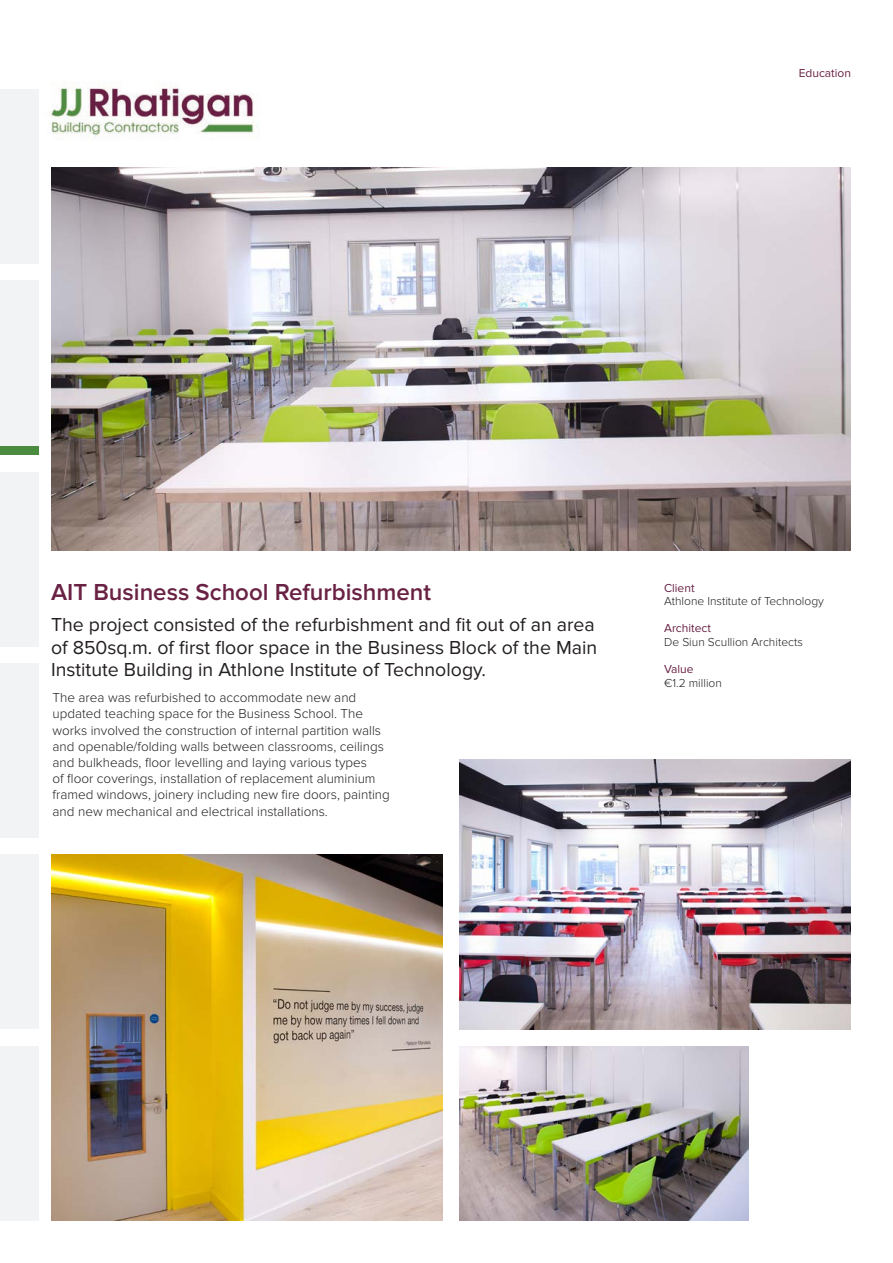
<style>
.page{position:relative;width:893px;height:1263px;background:#fff}
.page>*{position:absolute;margin:0;border:0;box-sizing:border-box;transform-origin:0 0}
.t1{font:600 24px "Proxima Nova";color:#692244}
.Intro_Paragraph{font:19.5px/22.5px "Proxima Nova";color:#231f20}
.Small_Body_Text{font:300 13.5px/16.2px "Proxima Nova";color:#231f20}
.Small_Body_Text-2{font:300 12px "Proxima Nova";color:#231f20}
.List_Heading{font:12px "Proxima Nova";color:#692244}
</style>
<div class="page">
<div style="left:0;top:89px;width:38px;height:175px;background:#f2f3f4"></div>
<div style="left:0;top:281px;width:38px;height:174px;background:#f2f3f4"></div>
<div style="left:0;top:472px;width:38px;height:174px;background:#f2f3f4"></div>
<div style="left:0;top:663px;width:38px;height:175px;background:#f2f3f4"></div>
<div style="left:0;top:855px;width:38px;height:174px;background:#f2f3f4"></div>
<div style="left:0;top:1046px;width:38px;height:174px;background:#f2f3f4"></div>
<div style="left:0;top:446px;width:38px;height:8px;background:#4b8b3f"></div>
<img style="left:51px;top:168px;width:799px;height:383px">
<img style="left:50px;top:83px;width:208px;height:54px">
<img style="left:51px;top:855px;width:391px;height:365px">
<img style="left:459px;top:1046px;width:289px;height:174px">
<img style="left:459px;top:759px;width:391px;height:270px">
<p class="List_Heading" style="left:799px;top:66px;width:54px">Education</p>
<p class="t1" style="left:51px;top:578px;width:382px">AIT Business School Refurbishment</p>
<p class="Intro_Paragraph" style="left:51px;top:614px;width:548px">The project consisted of the refurbishment and fit out of an area of 850sq.m. of first floor space in the Business Block of the Main<br>Institute Building in Athlone Institute of Technology.</p>
<p class="Small_Body_Text" style="left:53px;top:690px;width:339px">The area was refurbished to accommodate new and updated teaching space for the Business School. The works involved the construction of internal partition walls and openable/folding walls between classrooms, ceilings and bulkheads, floor levelling and laying various types<br>of floor coverings, installation of replacement aluminium framed windows, joinery including new fire doors, painting and new mechanical and electrical installations.</p>
<p class="List_Heading" style="left:664px;top:581px;width:32px">Client</p>
<p class="Small_Body_Text-2" style="left:664px;top:594px;width:161px">Athlone Institute of Technology</p>
<p class="List_Heading" style="left:664px;top:621px;width:48px">Architect</p>
<p class="Small_Body_Text-2" style="left:664px;top:635px;width:140px">De Siun Scullion Architects</p>
<p class="List_Heading" style="left:664px;top:662px;width:31px">Value</p>
<p class="Small_Body_Text-2" style="left:664px;top:676px;width:59px">€1.2 million</p>
</div>
